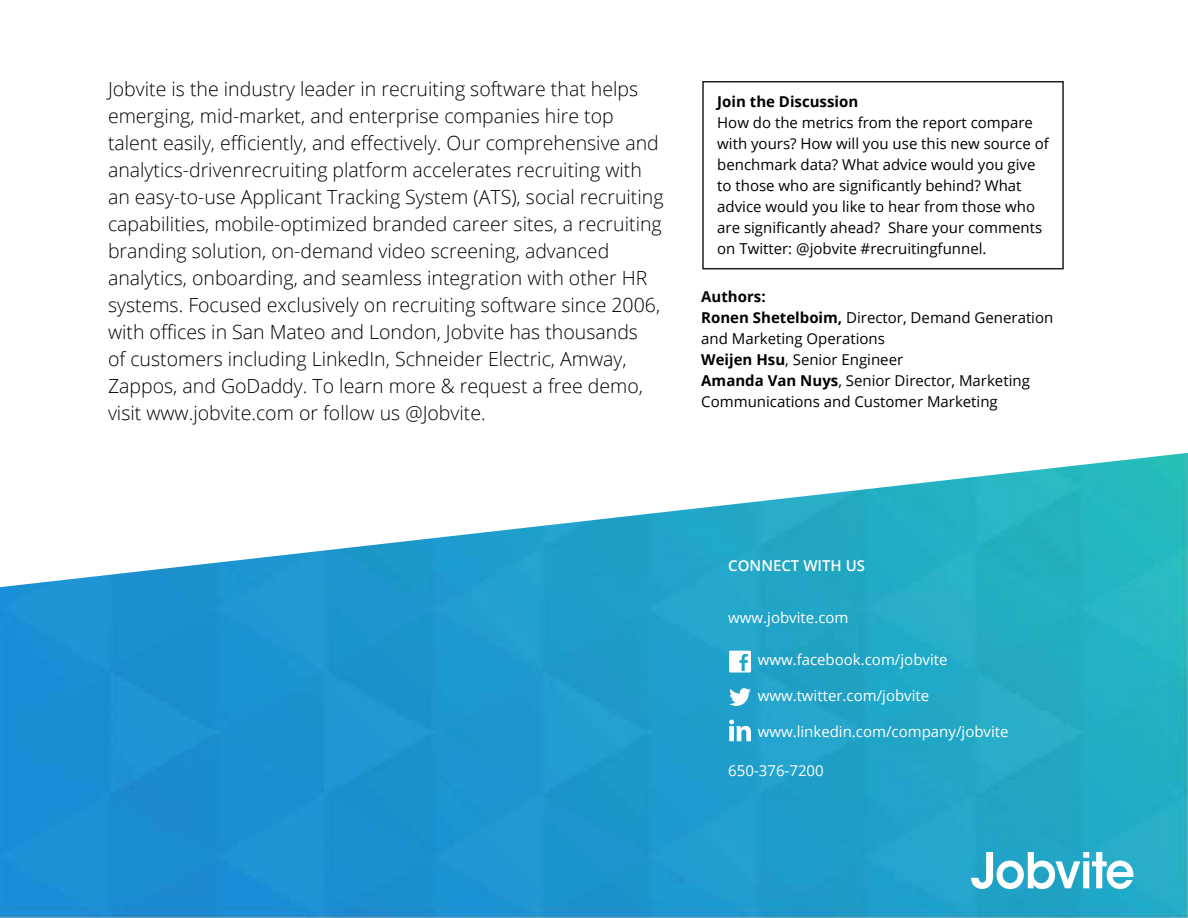
<style>
.page{position:relative;width:1188px;height:918px;background:#fff}
.page>*{position:absolute;margin:0;border:0;box-sizing:border-box;transform-origin:0 0}
.t1{font:300 19.5px/27px "Open Sans";color:#000}
.t2{font:15px/21px "Open Sans";color:#000}
.t3{font:15px "Open Sans";color:#fff}
.t4{font:700 15px "Open Sans";color:#000}
.t5{font:600 15px "Open Sans";color:#fff}
.s1{font-weight:700}
</style>
<div class="page">
<img style="left:0;top:453px;width:1188px;height:465px">
<svg style="left:971px;top:852px;width:163px;height:37px"></svg>
<div style="left:702px;top:81px;width:362px;height:188px;border:2px solid #231f20"></div>
<svg style="left:729px;top:651px;width:22px;height:22px"></svg>
<svg style="left:729px;top:688px;width:22px;height:18px"></svg>
<svg style="left:729px;top:720px;width:22px;height:21px"></svg>
<p class="t1" style="left:108px;top:75px;width:557px">Jobvite is the industry leader in recruiting software that helps emerging, mid-market, and enterprise companies hire top talent easily, efficiently, and effectively. Our comprehensive and analytics-drivenrecruiting platform accelerates recruiting with an easy-to-use Applicant Tracking System (ATS), social recruiting capabilities, mobile-optimized branded career sites, a recruiting branding solution, on-demand video screening, advanced analytics, onboarding, and seamless integration with other HR systems. Focused exclusively on recruiting software since 2006, with offices in San Mateo and London, Jobvite has thousands<br>of customers including LinkedIn, Schneider Electric, Amway, Zappos, and GoDaddy. To learn more &amp; request a free demo, visit www.jobvite.com or follow us @Jobvite.</p>
<p class="t4" style="left:717px;top:91px;width:143px">Join the Discussion</p>
<p class="t2" style="left:717px;top:112px;width:333px">How do the metrics from the report compare with yours? How will you use this new source of benchmark data? What advice would you give to those who are significantly behind? What advice would you like to hear from those who are significantly ahead? Share your comments on Twitter: @jobvite #recruitingfunnel.</p>
<p class="t2" style="left:701px;top:286px;width:354px"><span class="s1">Authors:<br>Ronen Shetelboim,</span> Director, Demand Generation and Marketing Operations<br><span class="s1">Weijen Hsu</span>, Senior Engineer<br><span class="s1">Amanda Van Nuys</span>, Senior Director, Marketing<br>Communications and Customer Marketing</p>
<p class="t5" style="left:728px;top:555px;width:138px">CONNECT WITH US</p>
<p class="t3" style="left:728px;top:607px;width:122px">www.jobvite.com</p>
<p class="t3" style="left:758px;top:650px;width:191px">www.facebook.com/jobvite</p>
<p class="t3" style="left:758px;top:686px;width:173px">www.twitter.com/jobvite</p>
<p class="t3" style="left:758px;top:722px;width:252px">www.linkedin.com/company/jobvite</p>
<p class="t3" style="left:728px;top:760px;width:97px">650-376-7200</p>
</div>
